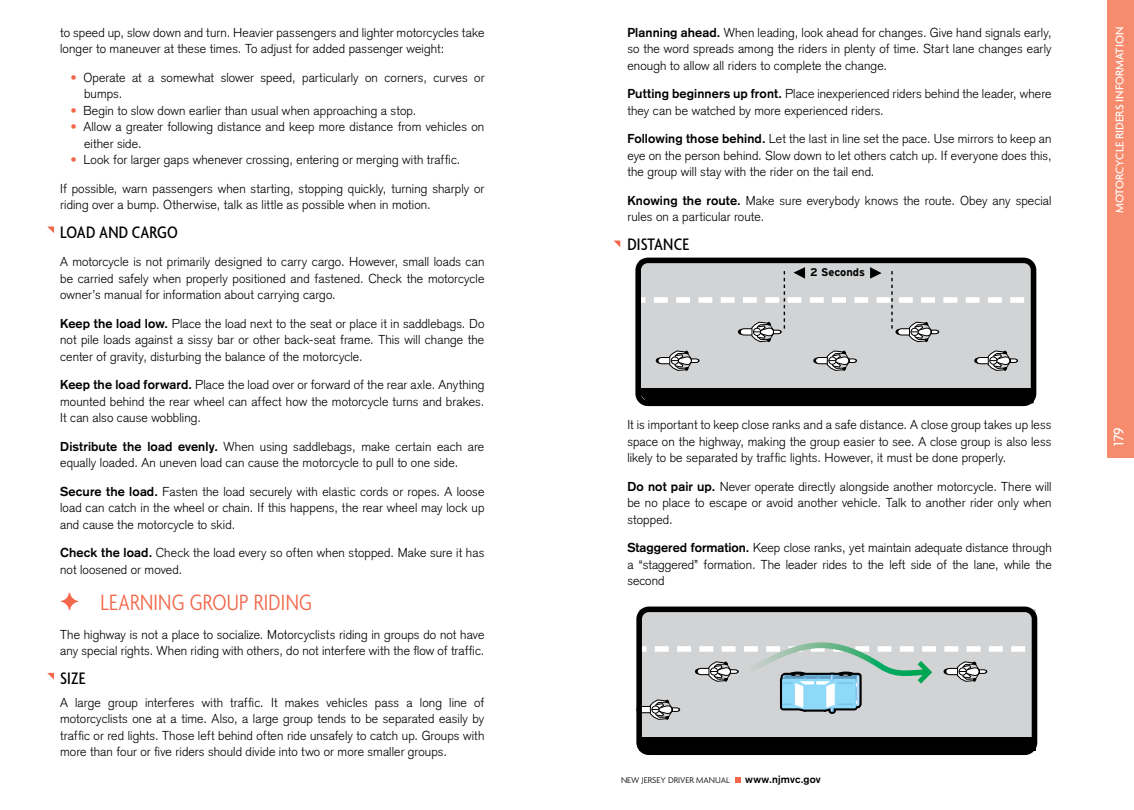
<style>
.page{position:relative;width:1134px;height:810px;background:#fff}
.page>*{position:absolute;margin:0;border:0;box-sizing:border-box;transform-origin:0 0}
.t1{font:300 condensed 24px "Agenda";letter-spacing:.01em;color:#f26649}
.t2{font:500 condensed 18px "Agenda";letter-spacing:.01em;color:#000}
.t3{font:500 15px "Agenda";color:#fff}
.t4{font:300 12.75px/16.5px "Akzidenz Grotesk";letter-spacing:.01em;color:#000;text-align:justify}
.t5{font:500 12px "Agenda";color:#fff}
.t6{font:700 11.1px "Interstate";color:#000}
.t7{font:700 10.5px "Akzidenz Grotesk";letter-spacing:.01em;color:#000}
.t8{font:300 9px "Agenda";color:#000}
.s1{color:#f26649}
.s2{font-weight:700}
.s3{font-family:"Monotype Sorts";font-weight:400;font-stretch:normal}
</style>
<div class="page">
<svg style="left:735px;top:777px;width:6px;height:6px"></svg>
<div style="left:1107px;top:0;width:27px;height:458px;background:#f68b6d"></div>
<svg style="left:635px;top:258px;width:401px;height:148px;background:#868788"></svg>
<svg style="left:639px;top:267px;width:395px;height:75px;background:#cccecf"></svg>
<svg style="left:636px;top:607px;width:401px;height:148px;background:#a4aaab"></svg>
<svg style="left:47px;top:226px;width:7px;height:7px"></svg>
<svg style="left:47px;top:673px;width:7px;height:7px"></svg>
<svg style="left:614px;top:241px;width:6px;height:6px"></svg>
<p class="t4" style="left:60px;top:24px;width:426px">to speed up, slow down and turn. Heavier passengers and lighter motorcycles take longer to maneuver at these times. To adjust for added passenger weight:</p>
<p class="t4" style="left:84px;top:69px;width:402px;text-indent:-14px"><span class="s1">•</span> Operate at a somewhat slower speed, particularly on corners, curves or bumps.</p>
<p class="t4" style="left:71px;top:102px;width:347px"><span class="s1">•</span> Begin to slow down earlier than usual when approaching a stop.</p>
<p class="t4" style="left:84px;top:118px;width:402px;text-indent:-14px"><span class="s1">•</span> Allow a greater following distance and keep more distance from vehicles on either side.</p>
<p class="t4" style="left:71px;top:151px;width:391px"><span class="s1">•</span> Look for larger gaps whenever crossing, entering or merging with traffic.</p>
<p class="t4" style="left:60px;top:180px;width:426px">If possible, warn passengers when starting, stopping quickly, turning sharply or riding over a bump. Otherwise, talk as little as possible when in motion.</p>
<h2 class="t2" style="left:60px;top:221px;width:119px">LOAD AND CARGO</h2>
<p class="t4" style="left:60px;top:253px;width:426px">A motorcycle is not primarily designed to carry cargo. However, small loads can be carried safely when properly positioned and fastened. Check the motorcycle owner’s manual for information about carrying cargo.</p>
<p class="t4" style="left:60px;top:315px;width:426px"><span class="s2">Keep the load low.</span> Place the load next to the seat or place it in saddlebags. Do not pile loads against a sissy bar or other back-seat frame. This will change the center of gravity, disturbing the balance of the motorcycle.</p>
<p class="t4" style="left:60px;top:376px;width:426px"><span class="s2">Keep the load forward.</span> Place the load over or forward of the rear axle. Anything mounted behind the rear wheel can affect how the motorcycle turns and brakes.<br>It can also cause wobbling.</p>
<p class="t4" style="left:60px;top:438px;width:426px"><span class="s2">Distribute the load evenly.</span> When using saddlebags, make certain each are equally loaded. An uneven load can cause the motorcycle to pull to one side.</p>
<p class="t4" style="left:60px;top:483px;width:426px"><span class="s2">Secure the load.</span> Fasten the load securely with elastic cords or ropes. A loose load can catch in the wheel or chain. If this happens, the rear wheel may lock up and cause the motorcycle to skid.</p>
<p class="t4" style="left:60px;top:544px;width:426px"><span class="s2">Check the load.</span> Check the load every so often when stopped. Make sure it has not loosened or moved.</p>
<h1 class="t1" style="left:60px;top:589px;width:253px"><span class="s3">)</span> LEARNING GROUP RIDING</h1>
<p class="t4" style="left:60px;top:626px;width:426px">The highway is not a place to socialize. Motorcyclists riding in groups do not have any special rights. When riding with others, do not interfere with the flow of traffic.</p>
<h2 class="t2" style="left:60px;top:667px;width:27px">SIZE</h2>
<p class="t4" style="left:60px;top:694px;width:426px">A large group interferes with traffic. It makes vehicles pass a long line of motorcyclists one at a time. Also, a large group tends to be separated easily by traffic or red lights. Those left behind often ride unsafely to catch up. Groups with more than four or five riders should divide into two or more smaller groups.</p>
<p class="t4" style="left:627px;top:24px;width:426px"><span class="s2">Planning ahead.</span> When leading, look ahead for changes. Give hand signals early, so the word spreads among the riders in plenty of time. Start lane changes early enough to allow all riders to complete the change.</p>
<p class="t4" style="left:627px;top:86px;width:426px"><span class="s2">Putting beginners up front.</span> Place inexperienced riders behind the leader, where they can be watched by more experienced riders.</p>
<p class="t4" style="left:627px;top:131px;width:426px"><span class="s2">Following those behind.</span> Let the last in line set the pace. Use mirrors to keep an eye on the person behind. Slow down to let others catch up. If everyone does this, the group will stay with the rider on the tail end.</p>
<p class="t4" style="left:627px;top:192px;width:426px"><span class="s2">Knowing the route.</span> Make sure everybody knows the route. Obey any special rules on a particular route.</p>
<h2 class="t2" style="left:627px;top:234px;width:63px">DISTANCE</h2>
<p class="t6" style="left:810px;top:266px;width:56px">2 Seconds</p>
<p class="t4" style="left:627px;top:417px;width:426px">It is important to keep close ranks and a safe distance. A close group takes up less space on the highway, making the group easier to see. A close group is also less likely to be separated by traffic lights. However, it must be done properly.</p>
<p class="t4" style="left:627px;top:478px;width:426px"><span class="s2">Do not pair up.</span> Never operate directly alongside another motorcycle. There will be no place to escape or avoid another vehicle. Talk to another rider only when stopped.</p>
<p class="t4" style="left:627px;top:540px;width:426px"><span class="s2">Staggered formation.</span> Keep close ranks, yet maintain adequate distance through a “staggered” formation. The leader rides to the left side of the lane, while the second</p>
<p class="t5" style="left:1112px;top:213px;width:188px;rotate:-90deg">Motorcycle riders information</p>
<p class="t3" style="left:1110px;top:446px;width:19px;rotate:-90deg">179</p>
<p class="t8" style="left:621px;top:775px;width:111px">NEW JERSEY DRIVER MANUAL</p>
<p class="t7" style="left:745px;top:773px;width:77px">www.njmvc.gov</p>
</div>
